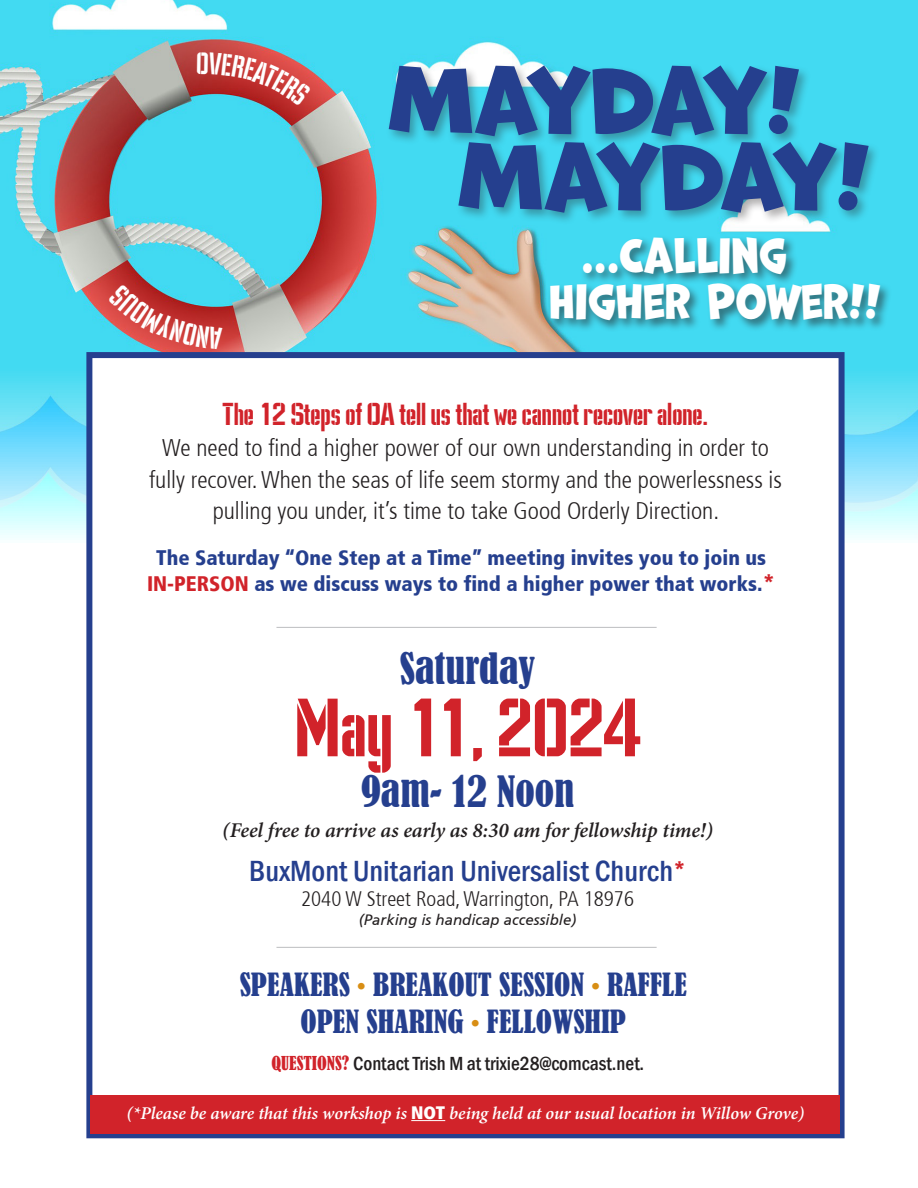
<style>
.page{position:relative;width:918px;height:1188px;background:#fff}
.page>*{position:absolute;margin:0;border:0;box-sizing:border-box;transform-origin:0 0}
.t1{font:87.3px "Marvin";letter-spacing:-.04em;color:#253f8e}
.t2{font:78px "Danger";color:#d1232a}
.t3{font:45px/46.5px "Marvin";color:#fff;scale:.9 1}
.t4{font:condensed 40.5px "Bernard";color:#253f8e}
.t5{font:condensed 30px "Bernard";color:#253f8e}
.t6{font:30px "Danger";color:#d1232a}
.t7{font:500 condensed 30px "Franklin Gothic";color:#253f8e}
.t8{font:300 condensed 24px/31.5px "Frutiger 47";color:#231f20;text-align:center}
.t9{font:900 condensed 21px/25.2px "Frutiger 77";color:#253f8e;text-align:center}
.t10{font:italic 600 21px "Minion Pro";letter-spacing:-.005em;color:#231f20}
.t11{font:300 condensed 21px "Frutiger 47";color:#231f20}
.t12{font:500 condensed 19.5px "Franklin Gothic";color:#231f20}
.t13{font:italic 600 18px "Minion Pro";letter-spacing:-.005em;color:#fff}
.t14{font:italic 15px "Frutiger 56";color:#231f20}
.s1{color:#d1232a}
.s2{font-family:"Frutiger 75";font-stretch:normal;color:#d1232a}
.s3{font-family:"Frutiger 75";font-weight:900;font-stretch:normal;font-size:21px;color:#d1232a}
.s4{color:#d88e14}
.s5{font-family:"Bernard";font-weight:400;font-size:18px;color:#d1232a}
.s6{font-family:"Frutiger 87 Cond Extra Blk";font-weight:400;font-style:normal}
</style>
<div class="page">
<img style="left:0;top:0;width:917px;height:540px">
<div style="left:86px;top:352px;width:759px;height:786px;background:#fff;border:6px solid #253f8e"></div>
<div style="left:91px;top:1095px;width:749px;height:39px;background:#d1232a"></div>
<hr style="left:411px;top:1120px;width:34px;height:1px;background:#fff">
<hr style="left:276px;top:947px;width:381px;height:1px;background:#bcbdc0">
<hr style="left:276px;top:627px;width:381px;height:1px;background:#bcbdc0">
<div style="left:386px;top:63px;width:426px;height:86px;background:#231f20;opacity:.35"></div>
<div style="left:456px;top:139px;width:425px;height:86px;background:#231f20;opacity:.35"></div>
<div style="left:548px;top:234px;width:344px;height:98px;background:#231f20;opacity:.55"></div>
<svg style="left:197px;top:52px;width:115px;height:54px;background:#b04f50"></svg>
<svg style="left:108px;top:284px;width:114px;height:66px;background:#a85f63"></svg>
<p class="t1" style="left:387px;top:51px;width:416px">MAYDAY!</p>
<p class="t1" style="left:456px;top:128px;width:416px">MAYDAY!</p>
<p class="t3" style="left:549px;top:233px;width:371px;text-indent:32px">...CALLING<br>HIGHER POWER!!</p>
<p class="t6" style="left:223px;top:395px;width:487px">The 12 Steps of OA tell us that we cannot recover alone.</p>
<p class="t8" style="left:149px;top:432px;width:634px">We need to find a higher power of our own understanding in order to fully recover. When the seas of life seem stormy and the powerlessness is pulling you under, it’s time to take Good Orderly Direction.</p>
<p class="t9" style="left:147px;top:545px;width:630px">The Saturday “One Step at a Time” meeting invites you to join us<br><span class="s1">IN-PERSON</span> as we discuss ways to find a higher power that works.<span class="s2">*</span></p>
<p class="t4" style="left:400px;top:645px;width:137px">Saturday</p>
<p class="t2" style="left:295px;top:679px;width:348px">May 11, 2024</p>
<p class="t4" style="left:361px;top:768px;width:215px">9am- 12 Noon</p>
<p class="t10" style="left:222px;top:816px;width:492px">(Feel free to arrive as early as 8:30 am for fellowship time!)</p>
<p class="t7" style="left:249px;top:851px;width:438px">BuxMont Unitarian Universalist Church<span class="s3">*</span></p>
<p class="t11" style="left:301px;top:887px;width:334px">2040 W Street Road, Warrington, PA 18976</p>
<p class="t14" style="left:359px;top:912px;width:219px">(Parking is handicap accessible)</p>
<p class="t5" style="left:240px;top:967px;width:449px">SPEAKERS <span class="s4">•</span> BREAKOUT SESSION <span class="s4">•</span> RAFFLE</p>
<p class="t5" style="left:300px;top:1004px;width:327px">OPEN SHARING <span class="s4">•</span> FELLOWSHIP</p>
<p class="t12" style="left:272px;top:1051px;width:374px"><span class="s5">QUESTIONS?</span> Contact Trish M at trixie28@comcast.net.</p>
<p class="t13" style="left:126px;top:1101px;width:679px">(*Please be aware that this workshop is <span class="s6">NOT</span> being held at our usual location in Willow Grove)</p>
</div>
